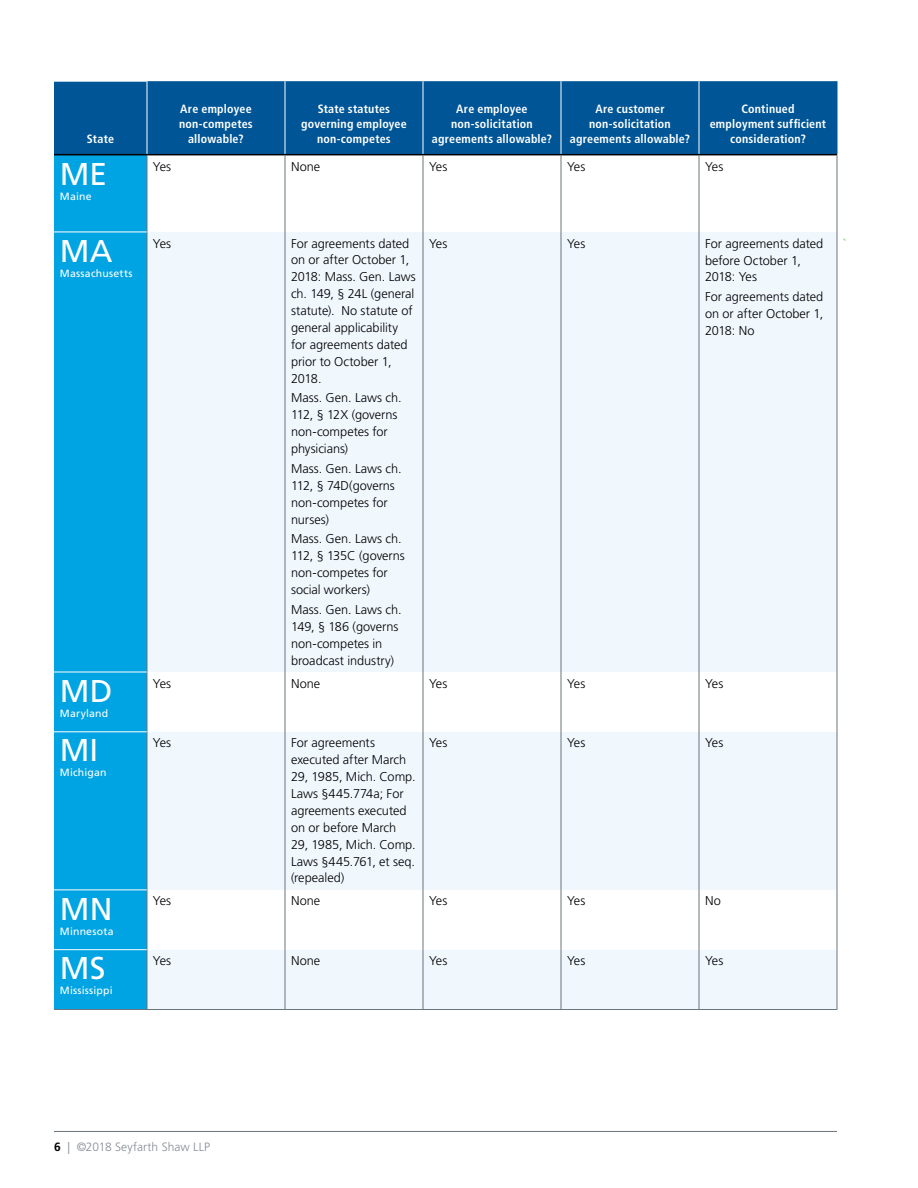
<style>
.page{position:relative;width:918px;height:1188px;background:#fff}
.page>*{position:absolute;margin:0;border:0;box-sizing:border-box;transform-origin:0 0}
.t1{font:31.5px "Frutiger LT Std";color:#fff}
.t2{font:300 12.75px/17px "Frutiger LT Std";letter-spacing:-.005em;color:#000}
.t3{font:12.75px "Frutiger LT Std";color:#73c167}
.t4{font:700 condensed 12px/15px "Frutiger LT Std";letter-spacing:.015em;color:#fff;text-align:center}
.t5{font:300 12px "Frutiger LT Std";letter-spacing:.005em;color:#838c94}
.t6{font:10.5px "Frutiger LT Std";letter-spacing:.02em;color:#fff}
.s1{font-weight:700;color:#000}
</style>
<div class="page">
<hr style="left:54px;top:1131px;width:783px;height:1px;background:#6a747b">
<div style="left:54px;top:81px;width:93px;height:74px;background:#005596"></div>
<div style="left:148px;top:81px;width:689px;height:73px;background:#005596"></div>
<div style="left:54px;top:155px;width:93px;height:854px;background:#00a4e3"></div>
<svg style="left:148px;top:232px;width:689px;height:777px;fill:#f0f7fd"></svg>
<hr style="left:285px;top:81px;width:1px;height:73px;background:#fff">
<hr style="left:423px;top:81px;width:1px;height:73px;background:#fff">
<hr style="left:561px;top:81px;width:1px;height:73px;background:#fff">
<hr style="left:699px;top:81px;width:1px;height:73px;background:#fff">
<hr style="left:147px;top:154px;width:138px;height:1px;background:#000">
<hr style="left:285px;top:154px;width:138px;height:1px;background:#000">
<hr style="left:423px;top:154px;width:138px;height:1px;background:#000">
<hr style="left:561px;top:154px;width:138px;height:1px;background:#000">
<hr style="left:699px;top:154px;width:138px;height:1px;background:#000">
<hr style="left:285px;top:155px;width:1px;height:77px;background:#6a747b">
<hr style="left:423px;top:155px;width:1px;height:77px;background:#6a747b">
<hr style="left:561px;top:155px;width:1px;height:77px;background:#6a747b">
<hr style="left:699px;top:155px;width:1px;height:77px;background:#6a747b">
<hr style="left:837px;top:155px;width:1px;height:77px;background:#6a747b">
<hr style="left:285px;top:232px;width:1px;height:440px;background:#6a747b">
<hr style="left:423px;top:232px;width:1px;height:440px;background:#6a747b">
<hr style="left:561px;top:232px;width:1px;height:440px;background:#6a747b">
<hr style="left:699px;top:232px;width:1px;height:440px;background:#6a747b">
<hr style="left:837px;top:232px;width:1px;height:440px;background:#6a747b">
<hr style="left:285px;top:672px;width:1px;height:60px;background:#6a747b">
<hr style="left:423px;top:672px;width:1px;height:60px;background:#6a747b">
<hr style="left:561px;top:672px;width:1px;height:60px;background:#6a747b">
<hr style="left:699px;top:672px;width:1px;height:60px;background:#6a747b">
<hr style="left:837px;top:672px;width:1px;height:60px;background:#6a747b">
<hr style="left:285px;top:732px;width:1px;height:158px;background:#6a747b">
<hr style="left:423px;top:732px;width:1px;height:158px;background:#6a747b">
<hr style="left:561px;top:732px;width:1px;height:158px;background:#6a747b">
<hr style="left:699px;top:732px;width:1px;height:158px;background:#6a747b">
<hr style="left:837px;top:732px;width:1px;height:158px;background:#6a747b">
<hr style="left:285px;top:890px;width:1px;height:60px;background:#6a747b">
<hr style="left:423px;top:890px;width:1px;height:60px;background:#6a747b">
<hr style="left:561px;top:890px;width:1px;height:60px;background:#6a747b">
<hr style="left:699px;top:890px;width:1px;height:60px;background:#6a747b">
<hr style="left:837px;top:890px;width:1px;height:60px;background:#6a747b">
<hr style="left:285px;top:950px;width:1px;height:59px;background:#6a747b">
<hr style="left:423px;top:950px;width:1px;height:59px;background:#6a747b">
<hr style="left:561px;top:950px;width:1px;height:59px;background:#6a747b">
<hr style="left:699px;top:950px;width:1px;height:59px;background:#6a747b">
<hr style="left:837px;top:950px;width:1px;height:59px;background:#6a747b">
<hr style="left:54px;top:81px;width:93px;height:1px;background:#fff">
<hr style="left:147px;top:155px;width:1px;height:77px;background:#6a747b">
<hr style="left:147px;top:232px;width:1px;height:440px;background:#6a747b">
<hr style="left:147px;top:672px;width:1px;height:60px;background:#6a747b">
<hr style="left:147px;top:732px;width:1px;height:158px;background:#6a747b">
<hr style="left:147px;top:890px;width:1px;height:60px;background:#6a747b">
<hr style="left:147px;top:950px;width:1px;height:59px;background:#6a747b">
<hr style="left:54px;top:232px;width:93px;height:1px;background:#fff">
<hr style="left:54px;top:672px;width:93px;height:1px;background:#fff">
<hr style="left:54px;top:732px;width:93px;height:1px;background:#fff">
<hr style="left:54px;top:890px;width:93px;height:1px;background:#fff">
<hr style="left:54px;top:949px;width:93px;height:1px;background:#fff">
<hr style="left:54px;top:154px;width:93px;height:1px;background:#000">
<hr style="left:54px;top:1009px;width:93px;height:1px;background:#6a747b">
<hr style="left:147px;top:1009px;width:138px;height:1px;background:#6a747b">
<hr style="left:285px;top:1009px;width:138px;height:1px;background:#6a747b">
<hr style="left:423px;top:1009px;width:138px;height:1px;background:#6a747b">
<hr style="left:561px;top:1009px;width:138px;height:1px;background:#6a747b">
<hr style="left:699px;top:1009px;width:138px;height:1px;background:#6a747b">
<hr style="left:837px;top:81px;width:1px;height:73px;background:#005596">
<p class="t4" style="left:87px;top:131px;width:29px">State</p>
<p class="t4" style="left:179px;top:101px;width:75px">Are employee non-competes allowable?</p>
<p class="t4" style="left:301px;top:101px;width:107px">State statutes governing employee non-competes</p>
<p class="t4" style="left:432px;top:101px;width:122px">Are employee non-solicitation agreements allowable?</p>
<p class="t4" style="left:570px;top:101px;width:122px">Are customer non-solicitation agreements allowable?</p>
<p class="t4" style="left:710px;top:101px;width:118px">Continued employment sufficient consideration?</p>
<h1 class="t1" style="left:60px;top:155px;width:49px">ME</h1>
<p class="t6" style="left:60px;top:190px;width:33px">Maine</p>
<p class="t2" style="left:153px;top:158px;width:20px">Yes</p>
<p class="t2" style="left:291px;top:158px;width:31px">None</p>
<p class="t2" style="left:429px;top:158px;width:20px">Yes</p>
<p class="t2" style="left:567px;top:158px;width:20px">Yes</p>
<p class="t2" style="left:705px;top:158px;width:20px">Yes</p>
<h1 class="t1" style="left:60px;top:232px;width:54px">MA</h1>
<p class="t6" style="left:60px;top:267px;width:74px">Massachusetts</p>
<p class="t2" style="left:153px;top:235px;width:20px">Yes</p>
<p class="t2" style="left:291px;top:235px;width:126px">For agreements dated on or after October 1,<br>2018: Mass. Gen. Laws ch. 149, § 24L (general statute). No statute of general applicability for agreements dated prior to October 1,<br>2018.</p>
<p class="t2" style="left:291px;top:390px;width:112px">Mass. Gen. Laws ch.<br>112, § 12X (governs non-competes for physicians)</p>
<p class="t2" style="left:291px;top:460px;width:112px">Mass. Gen. Laws ch.<br>112, § 74D(governs non-competes for nurses)</p>
<p class="t2" style="left:291px;top:531px;width:115px">Mass. Gen. Laws ch.<br>112, § 135C (governs non-competes for social workers)</p>
<p class="t2" style="left:291px;top:601px;width:112px">Mass. Gen. Laws ch.<br>149, § 186 (governs non-competes in broadcast industry)</p>
<p class="t2" style="left:429px;top:235px;width:20px">Yes</p>
<p class="t2" style="left:567px;top:235px;width:20px">Yes</p>
<p class="t2" style="left:705px;top:235px;width:120px">For agreements dated before October 1,<br>2018: Yes</p>
<p class="t2" style="left:705px;top:289px;width:120px;text-align:justify">For agreements dated on or after October 1, 2018: No</p>
<p class="t3" style="left:843px;top:236px;width:5px">`</p>
<h1 class="t1" style="left:60px;top:672px;width:54px">MD</h1>
<p class="t6" style="left:60px;top:707px;width:50px">Maryland</p>
<p class="t2" style="left:153px;top:675px;width:20px">Yes</p>
<p class="t2" style="left:291px;top:675px;width:31px">None</p>
<p class="t2" style="left:429px;top:675px;width:20px">Yes</p>
<p class="t2" style="left:567px;top:675px;width:20px">Yes</p>
<p class="t2" style="left:705px;top:675px;width:20px">Yes</p>
<h1 class="t1" style="left:60px;top:732px;width:40px">MI</h1>
<p class="t6" style="left:60px;top:767px;width:48px">Michigan</p>
<p class="t2" style="left:153px;top:735px;width:20px">Yes</p>
<p class="t2" style="left:291px;top:735px;width:126px">For agreements executed after March<br>29, 1985, Mich. Comp.<br>Laws §445.774a; For agreements executed on or before March<br>29, 1985, Mich. Comp.<br>Laws §445.761, et seq. (repealed)</p>
<p class="t2" style="left:429px;top:735px;width:20px">Yes</p>
<p class="t2" style="left:567px;top:735px;width:20px">Yes</p>
<p class="t2" style="left:705px;top:735px;width:20px">Yes</p>
<h1 class="t1" style="left:60px;top:890px;width:54px">MN</h1>
<p class="t6" style="left:60px;top:925px;width:55px">Minnesota</p>
<p class="t2" style="left:153px;top:893px;width:20px">Yes</p>
<p class="t2" style="left:291px;top:893px;width:31px">None</p>
<p class="t2" style="left:429px;top:893px;width:20px">Yes</p>
<p class="t2" style="left:567px;top:893px;width:20px">Yes</p>
<p class="t2" style="left:705px;top:893px;width:17px">No</p>
<h1 class="t1" style="left:60px;top:950px;width:47px">MS</h1>
<p class="t6" style="left:60px;top:984px;width:54px">Mississippi</p>
<p class="t2" style="left:153px;top:953px;width:20px">Yes</p>
<p class="t2" style="left:291px;top:953px;width:31px">None</p>
<p class="t2" style="left:429px;top:953px;width:20px">Yes</p>
<p class="t2" style="left:567px;top:953px;width:20px">Yes</p>
<p class="t2" style="left:705px;top:953px;width:20px">Yes</p>
<p class="t5" style="left:54px;top:1140px;width:158px"><span class="s1">6</span> | ©2018 Seyfarth Shaw LLP</p>
</div>
